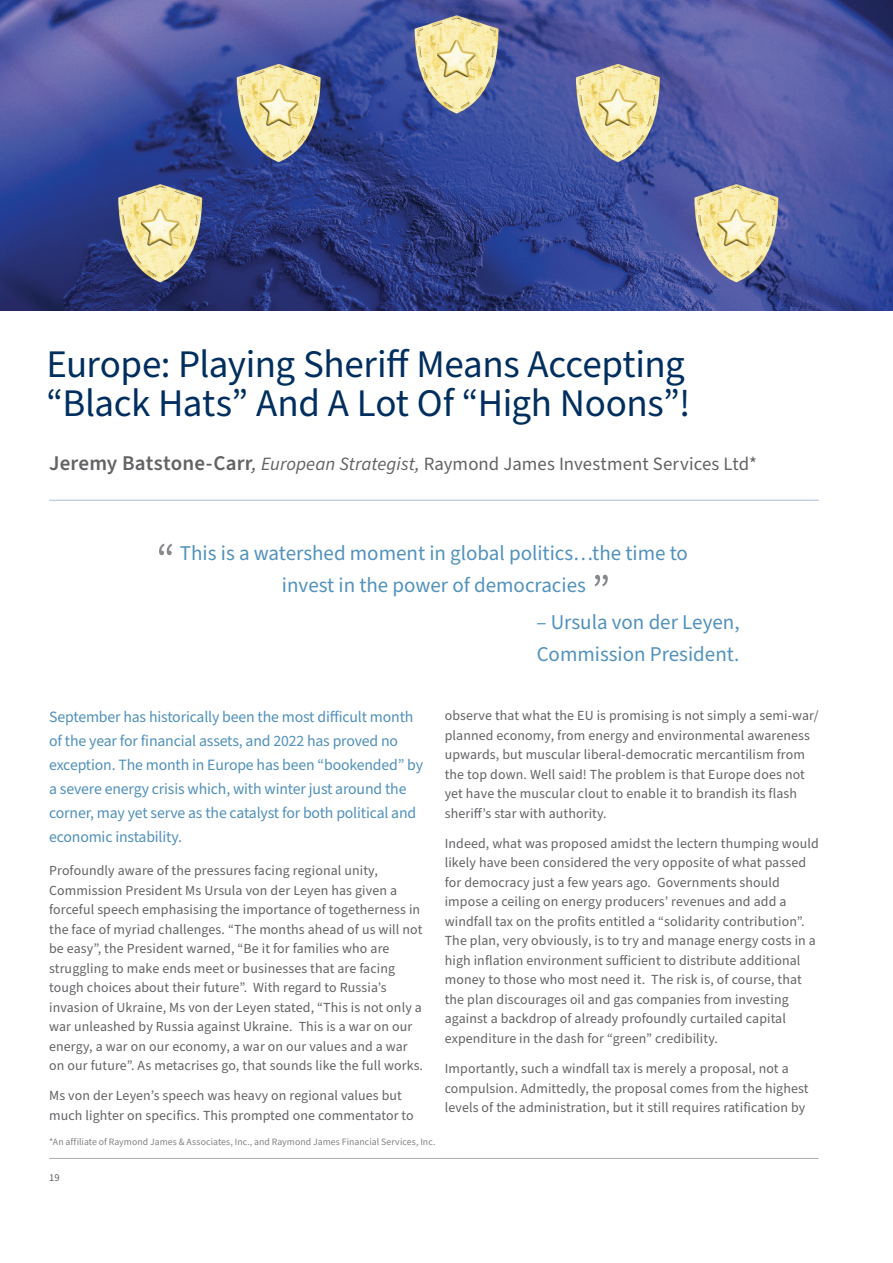
<style>
.page{position:relative;width:893px;height:1263px;background:#fff}
.page>*{position:absolute;margin:0;border:0;box-sizing:border-box;transform-origin:0 0}
.t1{font:39px/39px "Source Sans Pro";letter-spacing:-.01em;color:#002e5e}
.t2{font:21px/31.5px "Source Sans Pro";color:#5292bd}
.t3{font:18.75px "Source Sans Pro";letter-spacing:.005em;color:#636366}
.t4{font:15.75px/24px "Source Sans Pro";letter-spacing:-.01em;color:#5190ba}
.t5{font:13.8px/19.5px "Source Sans Pro";letter-spacing:.01em;color:#636366}
.t6{font:10.5px "Source Sans Pro";color:#636366}
.t7{font:9.75px "Source Sans Pro";letter-spacing:.01em;color:#808285}
.s1{font-weight:600;font-size:21px}
.s2{font-style:italic;font-size:21px}
.s3{font-style:italic}
</style>
<div class="page">
<hr style="left:49px;top:1158px;width:770px;height:1px;background:#adaeb2">
<img style="left:0;top:0;width:893px;height:311px">
<hr style="left:49px;top:500px;width:770px;height:1px;background:#a1c0db">
<svg style="left:159px;top:543px;width:13px;height:12px"></svg>
<svg style="left:594px;top:575px;width:14px;height:11px"></svg>
<h1 class="t1" style="left:46px;top:346px;width:646px">Europe: Playing Sheriff Means Accepting “Black Hats” And A Lot Of “High Noons”!</h1>
<h3 class="t3" style="left:49px;top:451px;width:709px"><span class="s1">Jeremy Batstone-Carr</span><span class="s2">,</span> <span class="s3">European Strategist,</span> Raymond James Investment Services Ltd*</h3>
<h2 class="t2" style="left:180px;top:538px;width:509px;text-align:center">This is a watershed moment in global politics…the time to invest in the power of democracies</h2>
<h2 class="t2" style="left:536px;top:607px;width:205px">– Ursula von der Leyen,<br>Commission President.</h2>
<p class="t4" style="left:49px;top:705px;width:375px">September has historically been the most difficult month of the year for financial assets, and 2022 has proved no exception. The month in Europe has been “bookended” by a severe energy crisis which, with winter just around the corner, may yet serve as the catalyst for both political and economic instability.</p>
<p class="t5" style="left:49px;top:861px;width:375px">Profoundly aware of the pressures facing regional unity, Commission President Ms Ursula von der Leyen has given a forceful speech emphasising the importance of togetherness in the face of myriad challenges. “The months ahead of us will not be easy”, the President warned, “Be it for families who are struggling to make ends meet or businesses that are facing tough choices about their future”. With regard to Russia’s invasion of Ukraine, Ms von der Leyen stated, “This is not only a war unleashed by Russia against Ukraine. This is a war on our energy, a war on our economy, a war on our values and a war on our future”. As metacrises go, that sounds like the full works.</p>
<p class="t5" style="left:49px;top:1086px;width:366px">Ms von der Leyen’s speech was heavy on regional values but much lighter on specifics. This prompted one commentator to</p>
<p class="t7" style="left:49px;top:1135px;width:388px">*An affiliate of Raymond James &amp; Associates, Inc., and Raymond James Financial Services, Inc.</p>
<p class="t5" style="left:445px;top:706px;width:375px">observe that what the EU is promising is not simply a semi-war/ planned economy, from energy and environmental awareness upwards, but muscular liberal-democratic mercantilism from the top down. Well said! The problem is that Europe does not yet have the muscular clout to enable it to brandish its flash sheriff’s star with authority.</p>
<p class="t5" style="left:445px;top:834px;width:375px">Indeed, what was proposed amidst the lectern thumping would likely have been considered the very opposite of what passed for democracy just a few years ago. Governments should impose a ceiling on energy producers’ revenues and add a windfall tax on the profits entitled a “solidarity contribution”.<br>The plan, very obviously, is to try and manage energy costs in a high inflation environment sufficient to distribute additional money to those who most need it. The risk is, of course, that the plan discourages oil and gas companies from investing against a backdrop of already profoundly curtailed capital expenditure in the dash for “green” credibility.</p>
<p class="t5" style="left:445px;top:1059px;width:365px">Importantly, such a windfall tax is merely a proposal, not a compulsion. Admittedly, the proposal comes from the highest levels of the administration, but it still requires ratification by</p>
<p class="t6" style="left:49px;top:1170px;width:12px">19</p>
</div>
